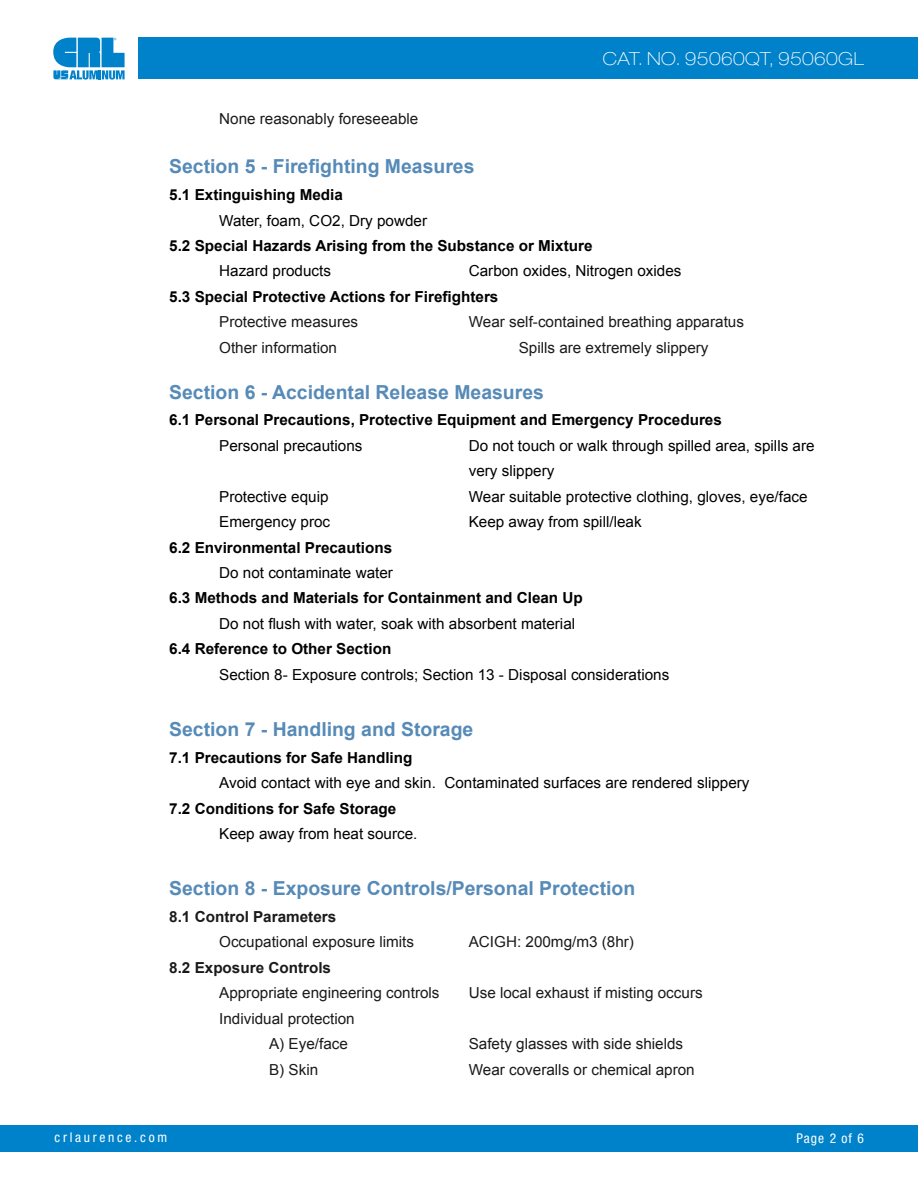
<style>
.page{position:relative;width:918px;height:1188px;background:#fff}
.page>*{position:absolute;margin:0;border:0;box-sizing:border-box;transform-origin:0 0}
.t1{font:700 19.35px "Arial";color:#568ab7}
.t2{font:100 expanded 18px "Helvetica Neue";letter-spacing:.02em;color:#fff}
.t3{font:15.15px/25.3px "Arial";color:#000}
.t4{font:700 15.15px "Arial";color:#000}
.t5{font:15.15px/25.3px "Arial";color:#1a1a1a}
.t6{font:700 15.15px "Arial";color:#1a1a1a}
.t7{font:condensed 13.5px "Helvetica Neue";letter-spacing:.2em;color:#fff}
</style>
<div class="page">
<div style="left:0;top:1125px;width:918px;height:27px;background:#0082ca"></div>
<div style="left:139px;top:38px;width:779px;height:41px;background:#0082ca"></div>
<svg style="left:53px;top:38px;width:72px;height:42px"></svg>
<p class="t2" style="left:603px;top:48px;width:263px">CAT. NO. 95060QT, 95060GL</p>
<p class="t5" style="left:219px;top:106px;width:201px">None reasonably foreseeable</p>
<p class="t1" style="left:169px;top:154px;width:307px">Section 5 - Firefighting Measures</p>
<p class="t4" style="left:169px;top:185px;width:175px">5.1 Extinguishing Media</p>
<p class="t3" style="left:219px;top:208px;width:209px">Water, foam, CO2, Dry powder</p>
<p class="t4" style="left:169px;top:236px;width:425px">5.2 Special Hazards Arising from the Substance or Mixture</p>
<p class="t3" style="left:219px;top:259px;width:113px">Hazard products</p>
<p class="t3" style="left:469px;top:259px;width:214px">Carbon oxides, Nitrogen oxides</p>
<p class="t4" style="left:169px;top:286px;width:331px">5.3 Special Protective Actions for Firefighters</p>
<p class="t5" style="left:219px;top:309px;width:141px">Protective measures</p>
<p class="t5" style="left:469px;top:309px;width:277px">Wear self-contained breathing apparatus</p>
<p class="t5" style="left:219px;top:335px;width:119px">Other information</p>
<p class="t5" style="left:519px;top:335px;width:191px">Spills are extremely slippery</p>
<p class="t1" style="left:169px;top:379px;width:376px">Section 6 - Accidental Release Measures</p>
<p class="t4" style="left:169px;top:410px;width:554px">6.1 Personal Precautions, Protective Equipment and Emergency Procedures</p>
<p class="t3" style="left:219px;top:433px;width:145px">Personal precautions</p>
<p class="t3" style="left:469px;top:433px;width:347px">Do not touch or walk through spilled area, spills are very slippery</p>
<p class="t3" style="left:219px;top:484px;width:111px">Protective equip</p>
<p class="t3" style="left:469px;top:484px;width:340px">Wear suitable protective clothing, gloves, eye/face</p>
<p class="t3" style="left:219px;top:509px;width:113px">Emergency proc</p>
<p class="t3" style="left:469px;top:509px;width:174px">Keep away from spill/leak</p>
<p class="t4" style="left:169px;top:537px;width:224px">6.2 Environmental Precautions</p>
<p class="t3" style="left:219px;top:560px;width:175px">Do not contaminate water</p>
<p class="t4" style="left:169px;top:588px;width:415px">6.3 Methods and Materials for Containment and Clean Up</p>
<p class="t3" style="left:219px;top:611px;width:358px">Do not flush with water, soak with absorbent material</p>
<p class="t4" style="left:169px;top:639px;width:224px">6.4 Reference to Other Section</p>
<p class="t3" style="left:219px;top:662px;width:452px">Section 8- Exposure controls; Section 13 - Disposal considerations</p>
<p class="t1" style="left:169px;top:716px;width:306px">Section 7 - Handling and Storage</p>
<p class="t4" style="left:169px;top:747px;width:245px">7.1 Precautions for Safe Handling</p>
<p class="t3" style="left:219px;top:770px;width:532px">Avoid contact with eye and skin. Contaminated surfaces are rendered slippery</p>
<p class="t4" style="left:169px;top:798px;width:229px">7.2 Conditions for Safe Storage</p>
<p class="t3" style="left:219px;top:821px;width:200px">Keep away from heat source.</p>
<p class="t1" style="left:169px;top:876px;width:468px">Section 8 - Exposure Controls/Personal Protection</p>
<p class="t6" style="left:169px;top:907px;width:168px">8.1 Control Parameters</p>
<p class="t5" style="left:219px;top:930px;width:196px">Occupational exposure limits</p>
<p class="t5" style="left:469px;top:930px;width:167px">ACIGH: 200mg/m3 (8hr)</p>
<p class="t6" style="left:169px;top:957px;width:163px">8.2 Exposure Controls</p>
<p class="t5" style="left:219px;top:980px;width:222px">Appropriate engineering controls</p>
<p class="t5" style="left:469px;top:980px;width:235px">Use local exhaust if misting occurs</p>
<p class="t5" style="left:269px;top:1006px;width:87px;text-indent:-50px">Individual protection<br>A) Eye/face</p>
<p class="t5" style="left:469px;top:1031px;width:216px">Safety glasses with side shields</p>
<p class="t5" style="left:269px;top:1057px;width:51px">B) Skin</p>
<p class="t5" style="left:469px;top:1057px;width:228px">Wear coveralls or chemical apron</p>
<p class="t7" style="left:55px;top:1129px;width:114px">crlaurence.com</p>
<p class="t7" style="left:796px;top:1131px;width:69px">Page 2 of 6</p>
</div>
